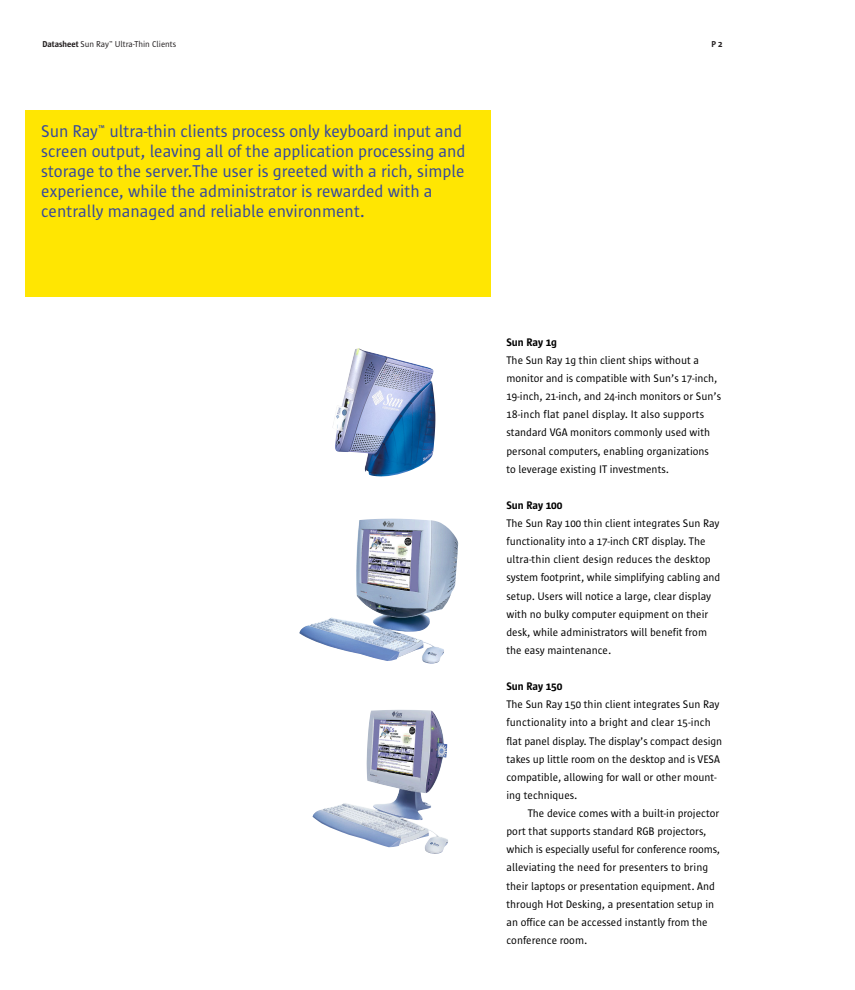
<style>
.page{position:relative;width:855px;height:990px;background:#fff}
.page>*{position:absolute;margin:0;border:0;box-sizing:border-box;transform-origin:0 0}
.t1{font:17.5px/20px "Sun Sans";color:#34489e}
.t2{font:11.25px/18.1px "Sun Sans";color:#000}
.t3{font:600 11.25px "Sun Sans";color:#000}
.t4{font:8.75px "Sun Sans";color:#231f20}
.t5{font:600 8.75px "Sun Sans";color:#231f20}
.s1{font-weight:600}
</style>
<div class="page">
<div style="left:25px;top:110px;width:466px;height:187px;background:#ffe602"></div>
<img style="left:333px;top:348px;width:103px;height:129px">
<img style="left:299px;top:519px;width:159px;height:145px">
<img style="left:312px;top:710px;width:136px;height:144px">
<p class="t4" style="left:43px;top:41px;width:135px"><span class="s1">Datasheet</span> Sun Ray™ Ultra-Thin Clients</p>
<p class="t5" style="left:711px;top:41px;width:13px">P 2</p>
<p class="t1" style="left:41px;top:123px;width:426px">Sun Ray™ ultra-thin clients process only keyboard input and screen output, leaving all of the application processing and storage to the server.The user is greeted with a rich, simple experience, while the administrator is rewarded with a centrally managed and reliable environment.</p>
<p class="t3" style="left:506px;top:338px;width:52px">Sun Ray 1g</p>
<p class="t2" style="left:506px;top:352px;width:216px">The Sun Ray 1g thin client ships without a monitor and is compatible with Sun’s 17-inch, 19-inch, 21-inch, and 24-inch monitors or Sun’s 18-inch flat panel display. It also supports standard VGA monitors commonly used with personal computers, enabling organizations to leverage existing IT investments.</p>
<p class="t3" style="left:506px;top:501px;width:58px">Sun Ray 100</p>
<p class="t2" style="left:506px;top:515px;width:215px">The Sun Ray 100 thin client integrates Sun Ray functionality into a 17-inch CRT display. The ultra-thin client design reduces the desktop system footprint, while simplifying cabling and setup. Users will notice a large, clear display with no bulky computer equipment on their desk, while administrators will benefit from the easy maintenance.</p>
<p class="t3" style="left:506px;top:683px;width:58px">Sun Ray 150</p>
<p class="t2" style="left:506px;top:697px;width:217px">The Sun Ray 150 thin client integrates Sun Ray functionality into a bright and clear 15-inch flat panel display. The display’s compact design takes up little room on the desktop and is VESA compatible, allowing for wall or other mount&shy;ing techniques.</p>
<p class="t2" style="left:506px;top:805px;width:215px;text-indent:21px">The device comes with a built-in projector port that supports standard RGB projectors, which is especially useful for conference rooms, alleviating the need for presenters to bring their laptops or presentation equipment. And through Hot Desking, a presentation setup in an office can be accessed instantly from the conference room.</p>
</div>
